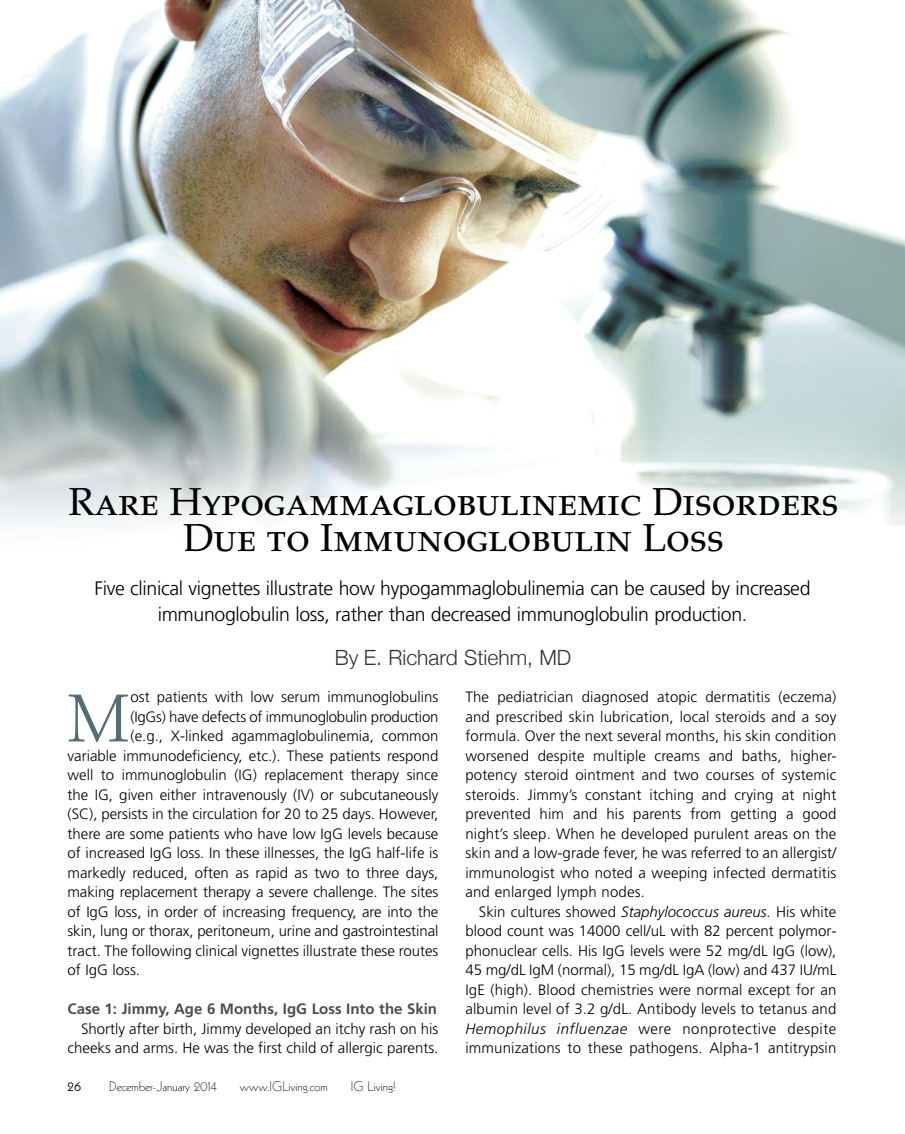
<style>
.page{position:relative;width:905px;height:1134px;background:#fff}
.page>*{position:absolute;margin:0;border:0;box-sizing:border-box;transform-origin:0 0}
.t1{font:300 67.8px "Palatino";color:#546c75}
.t2{font:39px/36px "Palatino SC";letter-spacing:-.005em;color:#000;text-align:center}
.t3{font:300 21px "Helvetica Neue";color:#333}
.t4{font:300 19.5px/25.5px "Frutiger";letter-spacing:-.015em;color:#000;text-align:center}
.t5{font:300 15px/19.5px "Frutiger";color:#000;text-align:justify}
.t6{font:700 15px "Frutiger";color:#4d4d4d}
.t7{font:300 13.5px "Kabel";color:#000}
.t8{font:13.5px "Kabel";color:#000}
.s1{font-style:italic}
</style>
<div class="page">
<img style="left:0;top:0;width:904px;height:525px">
<h2 class="t2" style="left:69px;top:488px;width:771px">Rare Hypogammaglobulinemic Disorders<br>Due to Immunoglobulin Loss</h2>
<h3 class="t4" style="left:94px;top:577px;width:717px">Five clinical vignettes illustrate how hypogammaglobulinemia can be caused by increased immunoglobulin loss, rather than decreased immunoglobulin production.</h3>
<h3 class="t3" style="left:335px;top:645px;width:238px">By E. Richard Stiehm, MD</h3>
<h1 class="t1" style="left:68px;top:692px;width:63px">M</h1>
<p class="t5" style="left:130px;top:689px;width:309px">ost patients with low serum immunoglobulins</p>
<p class="t5" style="left:130px;top:708px;width:309px">(IgGs) have defects of immunoglobulin production</p>
<p class="t5" style="left:130px;top:728px;width:309px">(e.g., X-linked agammaglobulinemia, common</p>
<p class="t5" style="left:68px;top:747px;width:372px">variable immunodeficiency, etc.). These patients respond</p>
<p class="t5" style="left:68px;top:767px;width:372px">well to immunoglobulin (IG) replacement therapy since</p>
<p class="t5" style="left:67px;top:786px;width:372px">the IG, given either intravenously (IV) or subcutaneously</p>
<p class="t5" style="left:67px;top:806px;width:372px">(SC), persists in the circulation for 20 to 25 days. However,</p>
<p class="t5" style="left:67px;top:825px;width:372px">there are some patients who have low IgG levels because</p>
<p class="t5" style="left:67px;top:845px;width:372px">of increased IgG loss. In these illnesses, the IgG half-life is</p>
<p class="t5" style="left:67px;top:864px;width:372px">markedly reduced, often as rapid as two to three days,</p>
<p class="t5" style="left:67px;top:884px;width:372px">making replacement therapy a severe challenge. The sites</p>
<p class="t5" style="left:67px;top:903px;width:372px">of IgG loss, in order of increasing frequency, are into the</p>
<p class="t5" style="left:67px;top:923px;width:372px">skin, lung or thorax, peritoneum, urine and gastrointestinal</p>
<p class="t5" style="left:67px;top:942px;width:372px">tract. The following clinical vignettes illustrate these routes</p>
<p class="t5" style="left:67px;top:962px;width:74px">of IgG loss.</p>
<p class="t6" style="left:67px;top:1003px;width:371px">Case 1: Jimmy, Age 6 Months, IgG Loss Into the Skin</p>
<p class="t5" style="left:67px;top:1020px;width:372px;text-align:right">Shortly after birth, Jimmy developed an itchy rash on his cheeks and arms. He was the first child of allergic parents.</p>
<p class="t8" style="left:68px;top:1081px;width:15px">26</p>
<p class="t7" style="left:109px;top:1081px;width:109px">December-January 2014</p>
<p class="t7" style="left:240px;top:1081px;width:89px">www.IGLiving.com</p>
<p class="t7" style="left:351px;top:1081px;width:46px">IG Living!</p>
<p class="t5" style="left:465px;top:689px;width:372px">The pediatrician diagnosed atopic dermatitis (eczema) and prescribed skin lubrication, local steroids and a soy formula. Over the next several months, his skin condition worsened despite multiple creams and baths, higher&shy;potency steroid ointment and two courses of systemic steroids. Jimmy’s constant itching and crying at night prevented him and his parents from getting a good night’s sleep. When he developed purulent areas on the skin and a low-grade fever, he was referred to an allergist/ immunologist who noted a weeping infected dermatitis and enlarged lymph nodes.</p>
<p class="t5" style="left:465px;top:903px;width:372px;text-indent:14px">Skin cultures showed <span class="s1">Staphylococcus aureus</span>. His white blood count was 14000 cell/uL with 82 percent polymor&shy;phonuclear cells. His IgG levels were 52 mg/dL IgG (low), 45 mg/dL IgM (normal), 15 mg/dL IgA (low) and 437 IU/mL IgE (high). Blood chemistries were normal except for an albumin level of 3.2 g/dL. Antibody levels to tetanus and <span class="s1">Hemophilus influenzae</span> were nonprotective despite immunizations to these pathogens. Alpha-1 antitrypsin</p>
</div>
